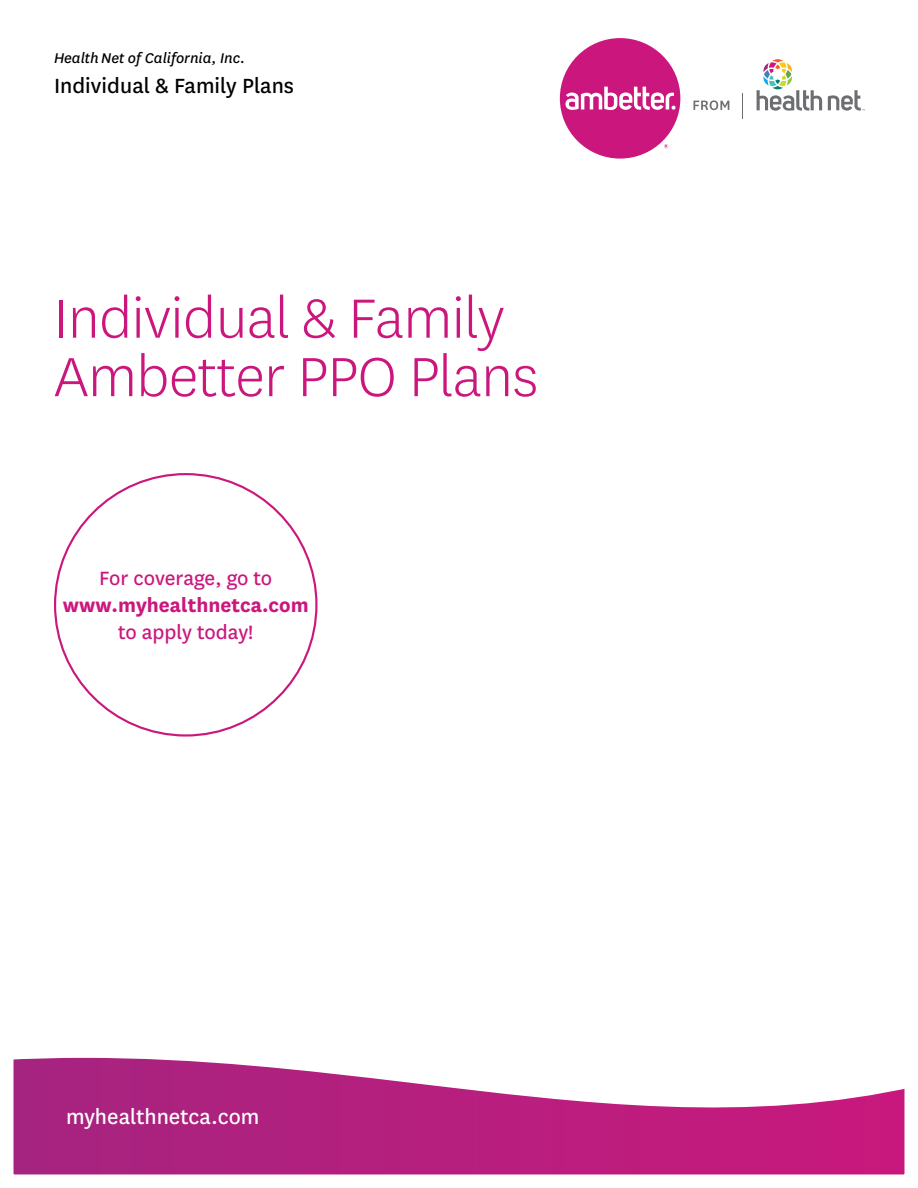
<style>
.page{position:relative;width:918px;height:1188px;background:#fff}
.page>*{position:absolute;margin:0;border:0;box-sizing:border-box;transform-origin:0 0}
.t1{font:300 64.5px/58.5px "Centene Sans";letter-spacing:-.01em;color:#cb177d}
.t2{font:24px "Centene Sans";color:#000}
.t3{font:24px "Centene Sans";color:#fff}
.t4{font:22.5px/27px "Centene Sans";letter-spacing:-.005em;color:#cb177d;text-align:center}
.t5{font:italic 16.5px "Centene Sans";color:#000}
.s1{font-weight:700}
</style>
<div class="page">
<svg style="left:15px;top:1058px;width:888px;height:115px"></svg>
<svg style="left:694px;top:100px;width:35px;height:10px"></svg>
<div style="left:560px;top:38px;width:120px;height:121px;background:#cb177d;border-radius:50%"></div>
<svg style="left:565px;top:87px;width:111px;height:24px"></svg>
<svg style="left:664px;top:144px;width:4px;height:4px"></svg>
<svg style="left:742px;top:93px;width:1px;height:25px"></svg>
<svg style="left:757px;top:59px;width:65px;height:52px"></svg>
<svg style="left:828px;top:90px;width:37px;height:21px"></svg>
<p class="t5" style="left:54px;top:47px;width:193px">Health Net of California, Inc.</p>
<p class="t2" style="left:54px;top:69px;width:242px">Individual &amp; Family Plans</p>
<h1 class="t1" style="left:54px;top:287px;width:486px">Individual &amp; Family<br>Ambetter PPO Plans</h1>
<p class="t4" style="left:63px;top:563px;width:247px">For coverage, go to <span class="s1">www.myhealthnetca.com </span>to apply today!</p>
<p class="t3" style="left:66px;top:1101px;width:195px">myhealthnetca.com</p>
</div>
